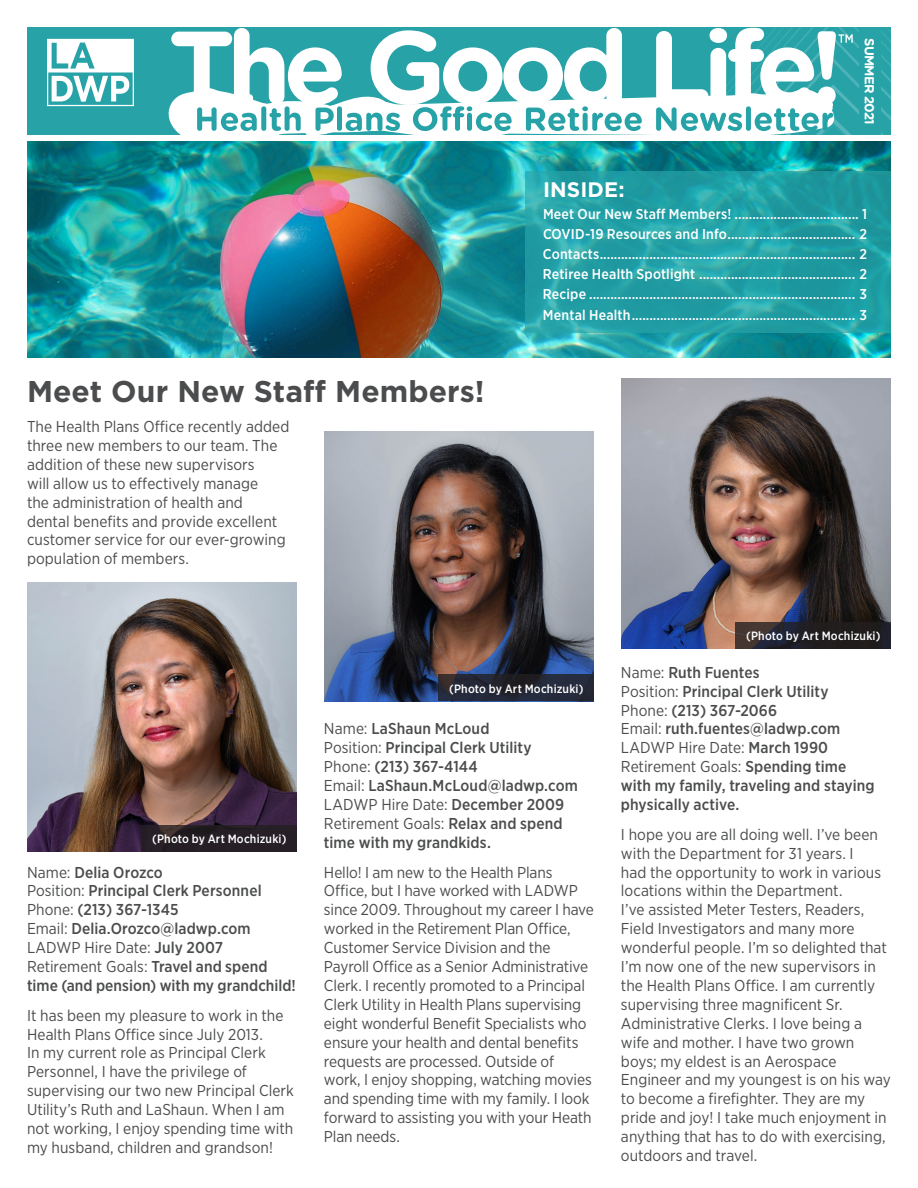
<style>
.page{position:relative;width:918px;height:1188px;background:#fff}
.page>*{position:absolute;margin:0;border:0;box-sizing:border-box;transform-origin:0 0}
.t1{font:700 30px "Gotham";color:#4b4c4d}
.t2{font:700 21px "Gotham";letter-spacing:.005em;color:#fff}
.t3{font:15.75px/18.9px "Gotham Narrow";color:#4b4c4d}
.t4{font:500 15.75px/18.9px "Gotham Narrow";letter-spacing:.005em;color:#4b4c4d}
.t5{font:500 14.25px/20.2px "Gotham Narrow";letter-spacing:.01em;color:#fff;text-align:justify}
.t6{font:700 13.2px "Gotham Rounded";letter-spacing:-.06em;color:#fff}
.t7{font:500 12px "Gotham Narrow";letter-spacing:.015em;color:#fff}
.s1{font-weight:400}
</style>
<div class="page">
<img style="left:27px;top:142px;width:864px;height:216px">
<img style="left:27px;top:582px;width:270px;height:270px">
<img style="left:324px;top:431px;width:270px;height:270px">
<img style="left:621px;top:379px;width:270px;height:270px">
<svg style="left:736px;top:622px;width:155px;height:27px;background:#272326"></svg>
<svg style="left:439px;top:674px;width:155px;height:27px;background:#252735"></svg>
<div style="left:142px;top:825px;width:155px;height:27px;background:#231f20"></div>
<svg style="left:525px;top:171px;width:366px;height:162px;background:#23a0a5"></svg>
<div style="left:27px;top:27px;width:864px;height:108px;background:#27a3a8"></div>
<svg style="left:47px;top:39px;width:87px;height:67px"></svg>
<svg style="left:168px;top:27px;width:723px;height:108px"></svg>
<p class="t6" style="left:879px;top:38px;width:88px;rotate:90deg">SUMMER 2021</p>
<h1 class="t1" style="left:27px;top:372px;width:459px">Meet Our New Staff Members!</h1>
<p class="t3" style="left:27px;top:417px;width:264px">The Health Plans Office recently added three new members to our team. The addition of these new supervisors<br>will allow us to effectively manage<br>the administration of health and dental benefits and provide excellent customer service for our ever-growing population of members.</p>
<h2 class="t2" style="left:543px;top:176px;width:83px">INSIDE:</h2>
<p class="t5" style="left:543px;top:203px;width:326px">Meet Our New Staff Members! ................................... 1<br>COVID-19 Resources and Info.................................... 2<br>Contacts........................................................................ 2<br>Retiree Health Spotlight ............................................ 2<br>Recipe ........................................................................... 3<br>Mental Health............................................................... 3</p>
<p class="t7" style="left:746px;top:628px;width:136px">(Photo by Art Mochizuki)</p>
<p class="t7" style="left:152px;top:831px;width:136px">(Photo by Art Mochizuki)</p>
<p class="t4" style="left:27px;top:862px;width:270px"><span class="s1">Name:</span> Delia Orozco<br><span class="s1">Position:</span> Principal Clerk Personnel<br><span class="s1">Phone:</span> (213) 367-1345<br><span class="s1">Email:</span> Delia.Orozco@ladwp.com<br><span class="s1">LADWP Hire Date:</span> July 2007<br><span class="s1">Retirement Goals:</span> Travel and spend time (and pension) with my grandchild!</p>
<p class="t3" style="left:27px;top:1005px;width:268px">It has been my pleasure to work in the Health Plans Office since July 2013.<br>In my current role as Principal Clerk Personnel, I have the privilege of supervising our two new Principal Clerk Utility’s Ruth and LaShaun. When I am not working, I enjoy spending time with my husband, children and grandson!</p>
<p class="t7" style="left:449px;top:681px;width:136px">(Photo by Art Mochizuki)</p>
<p class="t4" style="left:324px;top:719px;width:255px"><span class="s1">Name:</span> LaShaun McLoud<br><span class="s1">Position:</span> Principal Clerk Utility<br><span class="s1">Phone:</span> (213) 367-4144<br><span class="s1">Email:</span> LaShaun.McLoud@ladwp.com<br><span class="s1">LADWP Hire Date:</span> December 2009<br><span class="s1">Retirement Goals:</span> Relax and spend time with my grandkids.</p>
<p class="t3" style="left:324px;top:862px;width:271px">Hello! I am new to the Health Plans Office, but I have worked with LADWP since 2009. Throughout my career I have worked in the Retirement Plan Office, Customer Service Division and the Payroll Office as a Senior Administrative Clerk. I recently promoted to a Principal Clerk Utility in Health Plans supervising eight wonderful Benefit Specialists who ensure your health and dental benefits requests are processed. Outside of work, I enjoy shopping, watching movies and spending time with my family. I look forward to assisting you with your Heath Plan needs.</p>
<p class="t4" style="left:621px;top:663px;width:255px"><span class="s1">Name:</span> Ruth Fuentes<br><span class="s1">Position:</span> Principal Clerk Utility<br><span class="s1">Phone:</span> (213) 367-2066<br><span class="s1">Email:</span> ruth.fuentes@ladwp.com<br><span class="s1">LADWP Hire Date:</span> March 1990<br><span class="s1">Retirement Goals:</span> Spending time with my family, traveling and staying physically active.</p>
<p class="t3" style="left:621px;top:824px;width:271px">I hope you are all doing well. I’ve been with the Department for 31 years. I<br>had the opportunity to work in various locations within the Department.<br>I’ve assisted Meter Testers, Readers, Field Investigators and many more wonderful people. I’m so delighted that I’m now one of the new supervisors in the Health Plans Office. I am currently supervising three magnificent Sr.<br>Administrative Clerks. I love being a wife and mother. I have two grown boys; my eldest is an Aerospace Engineer and my youngest is on his way to become a firefighter. They are my pride and joy! I take much enjoyment in anything that has to do with exercising, outdoors and travel.</p>
</div>
